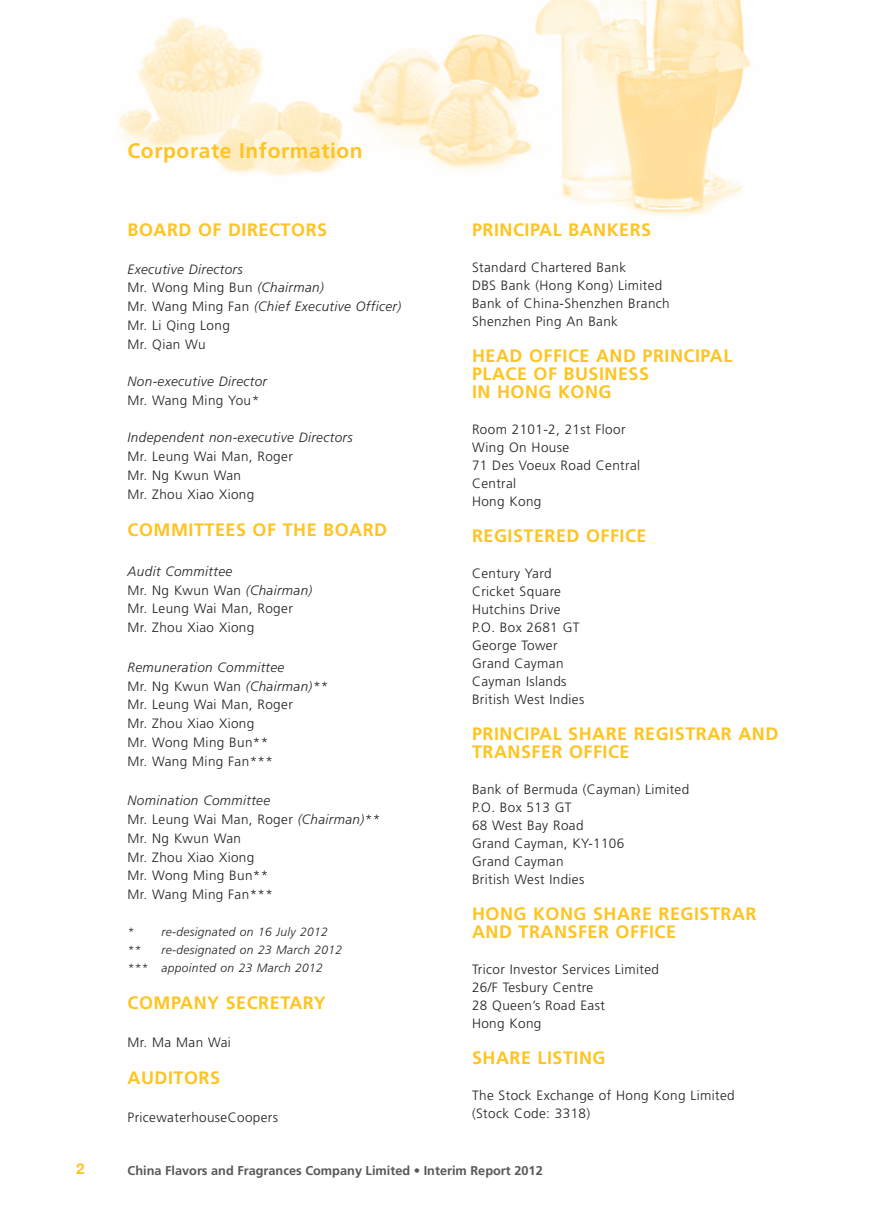
<style>
.page{position:relative;width:893px;height:1212px;background:#fff}
.page>*{position:absolute;margin:0;border:0;box-sizing:border-box;transform-origin:0 0}
.t1{font:700 21px "Frutiger LT Std";letter-spacing:.03em;color:#fec422}
.t2{font:700 18px/18px "Frutiger LT Std";letter-spacing:.03em;color:#fec422}
.t3{font:700 15px "Helvetica Neue LT Std";color:#fec422}
.t4{font:300 13.5px/18px "Frutiger LT Std";letter-spacing:.03em;color:#231f20}
.t5{font:italic 300 13.5px/18.8px "Frutiger LT Std";letter-spacing:.03em;color:#231f20}
.t6{font:700 12.75px "Frutiger LT Std";color:#57585a}
.t7{font:italic 300 12px/18px "Frutiger LT Std";letter-spacing:.03em;color:#231f20}
.s1{font-style:normal}
.s2{font-style:italic}
.s3{font-weight:300}
</style>
<div class="page">
<img style="left:118px;top:0;width:632px;height:216px">
<h1 class="t1" style="left:128px;top:138px;width:237px">Corporate Information</h1>
<h2 class="t2" style="left:128px;top:221px;width:201px">BOARD OF DIRECTORS</h2>
<p class="t5" style="left:128px;top:260px;width:275px">Executive Directors<br><span class="s1">Mr. Wong Ming Bun</span> (Chairman)<br><span class="s1">Mr. Wang Ming Fan</span> (Chief Executive Officer)<br><span class="s1">Mr. Li Qing Long<br>Mr. Qian Wu</span></p>
<p class="t5" style="left:128px;top:372px;width:141px">Non-executive Director<br><span class="s1">Mr. Wang Ming You</span>*</p>
<p class="t5" style="left:128px;top:428px;width:227px">Independent non-executive Directors</p>
<p class="t4" style="left:128px;top:447px;width:167px;line-height:18.8px">Mr. Leung Wai Man, Roger<br>Mr. Ng Kwun Wan<br>Mr. Zhou Xiao Xiong</p>
<h2 class="t2" style="left:128px;top:521px;width:72px">Committees</h2>
<h2 class="t2" style="left:253px;top:521px;width:84px">of the board</h2>
<p class="t4" style="left:128px;top:562px;width:186px;line-height:18.8px"><span class="s2">Audit Committee<br></span>Mr. Ng Kwun Wan <span class="s2">(Chairman)<br></span>Mr. Leung Wai Man, Roger<br>Mr. Zhou Xiao Xiong</p>
<p class="t4" style="left:128px;top:658px;width:202px;line-height:18.8px"><span class="s2">Remuneration Committee<br></span>Mr. Ng Kwun Wan <span class="s2">(Chairman)**<br></span>Mr. Leung Wai Man, Roger<br>Mr. Zhou Xiao Xiong<br>Mr. Wong Ming Bun**<br>Mr. Wang Ming Fan***</p>
<p class="t4" style="left:128px;top:791px;width:254px;line-height:18.8px"><span class="s2">Nomination Committee<br></span>Mr. Leung Wai Man, Roger <span class="s2">(Chairman)**<br></span>Mr. Ng Kwun Wan<br>Mr. Zhou Xiao Xiong<br>Mr. Wong Ming Bun**<br>Mr. Wang Ming Fan***</p>
<p class="t7" style="left:128px;top:923px;width:202px">* re-designated on 16 July 2012 **</p>
<p class="t7" style="left:128px;top:941px;width:216px;text-indent:34px">re-designated on 23 March 2012 *** appointed on 23 March 2012</p>
<h2 class="t2" style="left:128px;top:994px;width:200px">COM PANY SECRETARY</h2>
<p class="t4" style="left:128px;top:1033px;width:105px">Mr. Ma Man Wai</p>
<h2 class="t2" style="left:128px;top:1069px;width:94px">AUDITORS</h2>
<p class="t4" style="left:128px;top:1108px;width:152px">PricewaterhouseCoopers</p>
<h2 class="t2" style="left:472px;top:221px;width:181px">PRINCIPAL BANKERS</h2>
<p class="t4" style="left:472px;top:259px;width:199px">Standard Chartered Bank<br>DBS Bank (Hong Kong) Limited<br>Bank of China-Shenzhen Branch<br>Shenzhen Ping An Bank</p>
<h2 class="t2" style="left:472px;top:347px;width:262px">H EAD OFFICE AND PRINCIPAL<br>PLACE OF BUSINESS<br>IN HONG KONG</h2>
<p class="t4" style="left:472px;top:421px;width:170px">Room 2101-2, 21st Floor<br>Wing On House<br>71 Des Voeux Road Central<br>Central<br>Hong Kong</p>
<h2 class="t2" style="left:472px;top:527px;width:176px">REGISTERED OFFICE</h2>
<p class="t4" style="left:472px;top:565px;width:114px">Century Yard<br>Cricket Square<br>Hutchins Drive<br>P.O. Box 2681 GT<br>George Tower<br>Grand Cayman<br>Cayman Islands<br>British West Indies</p>
<h2 class="t2" style="left:472px;top:725px;width:308px">PRINCIPAL SHARE REGISTRAR AND<br>TRANSFER OFFICE</h2>
<p class="t4" style="left:472px;top:781px;width:219px">Bank of Bermuda (Cayman) Limited<br>P.O. Box 513 GT<br>68 West Bay Road<br>Grand Cayman, KY-1106<br>Grand Cayman<br>British West Indies</p>
<h2 class="t2" style="left:472px;top:905px;width:286px">HONG KONG SHARE REGISTRAR<br>AND TRANSFER OFFICE</h2>
<p class="t4" style="left:472px;top:961px;width:189px">Tricor Investor Services Limited<br>26/F Tesbury Centre<br>28 Queen’s Road East<br>Hong Kong</p>
<h2 class="t2" style="left:472px;top:1049px;width:135px">SHARE LISTING</h2>
<p class="t4" style="left:472px;top:1087px;width:264px">The Stock Exchange of Hong Kong Limited (Stock Code: 3318)</p>
<p class="t3" style="left:76px;top:1160px;width:10px">2</p>
<p class="t6" style="left:128px;top:1162px;width:417px">China Flavors and Fragrances Company Limited <span class="s3">•</span> Interim Report 2012</p>
</div>
